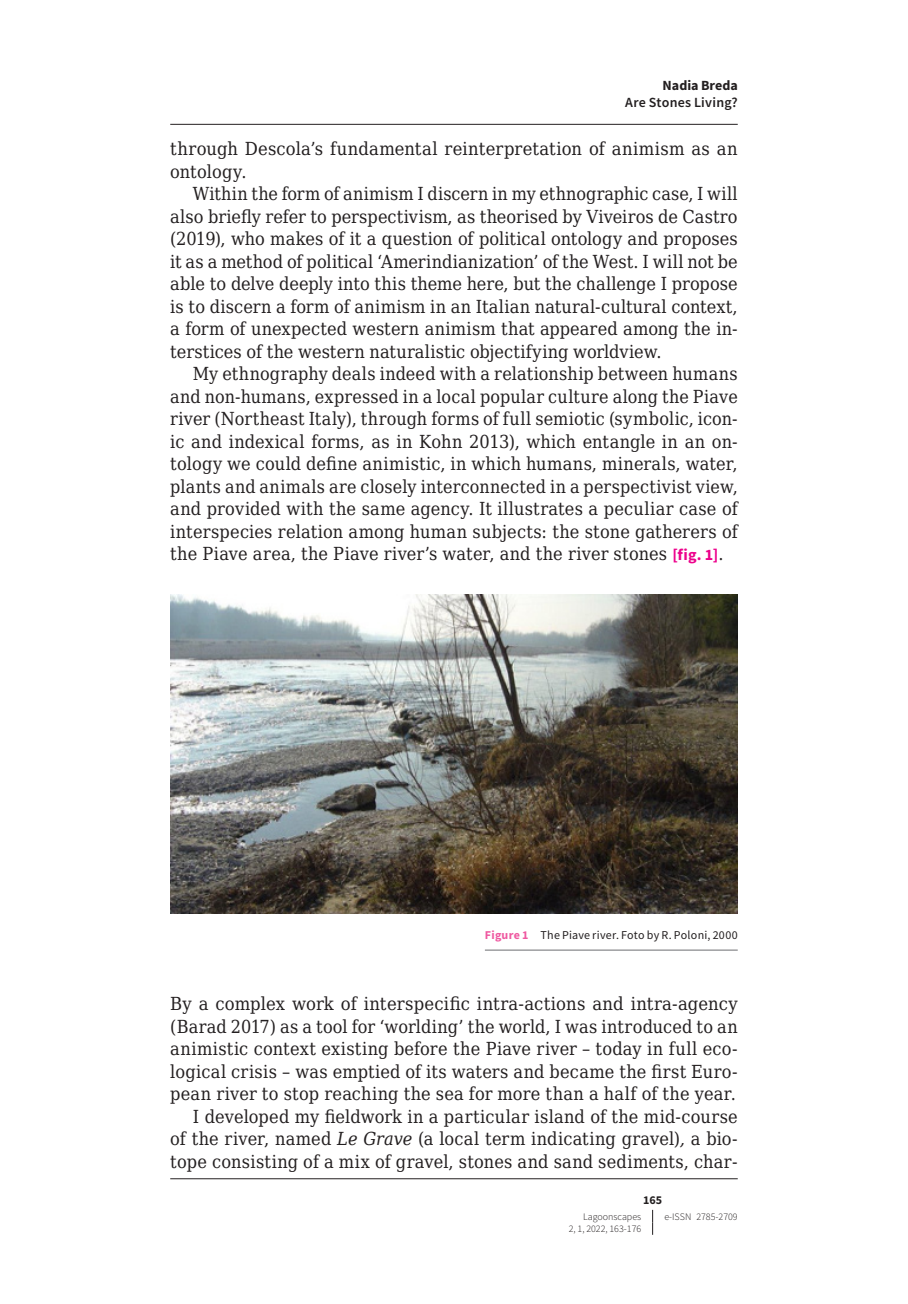
<style>
.page{position:relative;width:908px;height:1304px;background:#fff}
.page>*{position:absolute;margin:0;border:0;box-sizing:border-box;transform-origin:0 0}
.t1{font:18px/22.4px "DejaVu Serif Condensed";letter-spacing:.01em;color:#231f20;text-align:justify}
.t2{font:600 14px "Source Sans Pro";letter-spacing:.02em;color:#231f20}
.t3{font:700 14px "Source Sans Pro";color:#231f20}
.t4{font:12px "Source Sans Pro";letter-spacing:.015em;color:#231f20}
.t5{font:700 12px "Source Sans Pro";color:#231f20}
.t6{font:300 10px "Source Sans Pro";color:#231f20}
.s1{font-family:"Source Sans Pro";font-weight:700;font-size:16px;color:#ed028c}
.s2{font-weight:700;color:#ef59a1}
.s3{font-style:italic}
</style>
<div class="page">
<svg style="left:652px;top:1210px;width:1px;height:25px"></svg>
<hr style="left:484px;top:950px;width:253px;height:1px;background:#6c6d70">
<img style="left:170px;top:595px;width:567px;height:319px">
<hr style="left:170px;top:124px;width:567px;height:1px;background:#231f20">
<hr style="left:170px;top:1178px;width:567px;height:1px;background:#231f20">
<p class="t3" style="left:662px;top:76px;width:77px">Nadia Breda</p>
<p class="t2" style="left:625px;top:94px;width:114px">Are Stones Living?</p>
<p class="t1" style="left:170px;top:137px;width:568px">through Descola’s fundamental reinterpretation of animism as an ontology.</p>
<p class="t1" style="left:170px;top:182px;width:568px;text-indent:23px">Within the form of animism I discern in my ethnographic case, I will also briefly refer to perspectivism, as theorised by Viveiros de Castro (2019), who makes of it a question of political ontology and proposes it as a method of political ‘Amerindianization’ of the West. I will not be able to delve deeply into this theme here, but the challenge I propose is to discern a form of animism in an Italian natural-cultural context, a form of unexpected western animism that appeared among the in&shy;terstices of the western naturalistic objectifying worldview.</p>
<p class="t1" style="left:170px;top:362px;width:568px;text-indent:23px">My ethnography deals indeed with a relationship between humans and non-humans, expressed in a local popular culture along the Piave river (Northeast Italy), through forms of full semiotic (symbolic, icon&shy;ic and indexical forms, as in Kohn 2013), which entangle in an on&shy;tology we could define animistic, in which humans, minerals, water, plants and animals are closely interconnected in a perspectivist view, and provided with the same agency. It illustrates a peculiar case of interspecies relation among human subjects: the stone gatherers of the Piave area, the Piave river’s water, and the river stones <span class="s1">[fig. 1]</span>.</p>
<p class="t4" style="left:484px;top:927px;width:254px"><span class="s2">Figure 1</span> The Piave river. Foto by R. Poloni, 2000</p>
<p class="t1" style="left:170px;top:992px;width:568px;text-align:right">By a complex work of interspecific intra-actions and intra-agency (Barad 2017) as a tool for ‘worlding’ the world, I was introduced to an animistic context existing before the Piave river – today in full eco&shy;logical crisis – was emptied of its waters and became the first Euro&shy;pean river to stop reaching the sea for more than a half of the year.<br>I developed my fieldwork in a particular island of the mid-course<br>of the river, named <span class="s3">Le Grave</span> (a local term indicating gravel)<span class="s3">,</span> a bio&shy;tope consisting of a mix of gravel, stones and sand sediments, char-</p>
<p class="t5" style="left:642px;top:1192px;width:21px">165</p>
<p class="t6" style="left:583px;top:1210px;width:60px">Lagoonscapes</p>
<p class="t6" style="left:664px;top:1210px;width:75px">e-ISSN 2785-2709</p>
<p class="t6" style="left:568px;top:1223px;width:74px">2, 1, 2022, 163-176</p>
</div>
